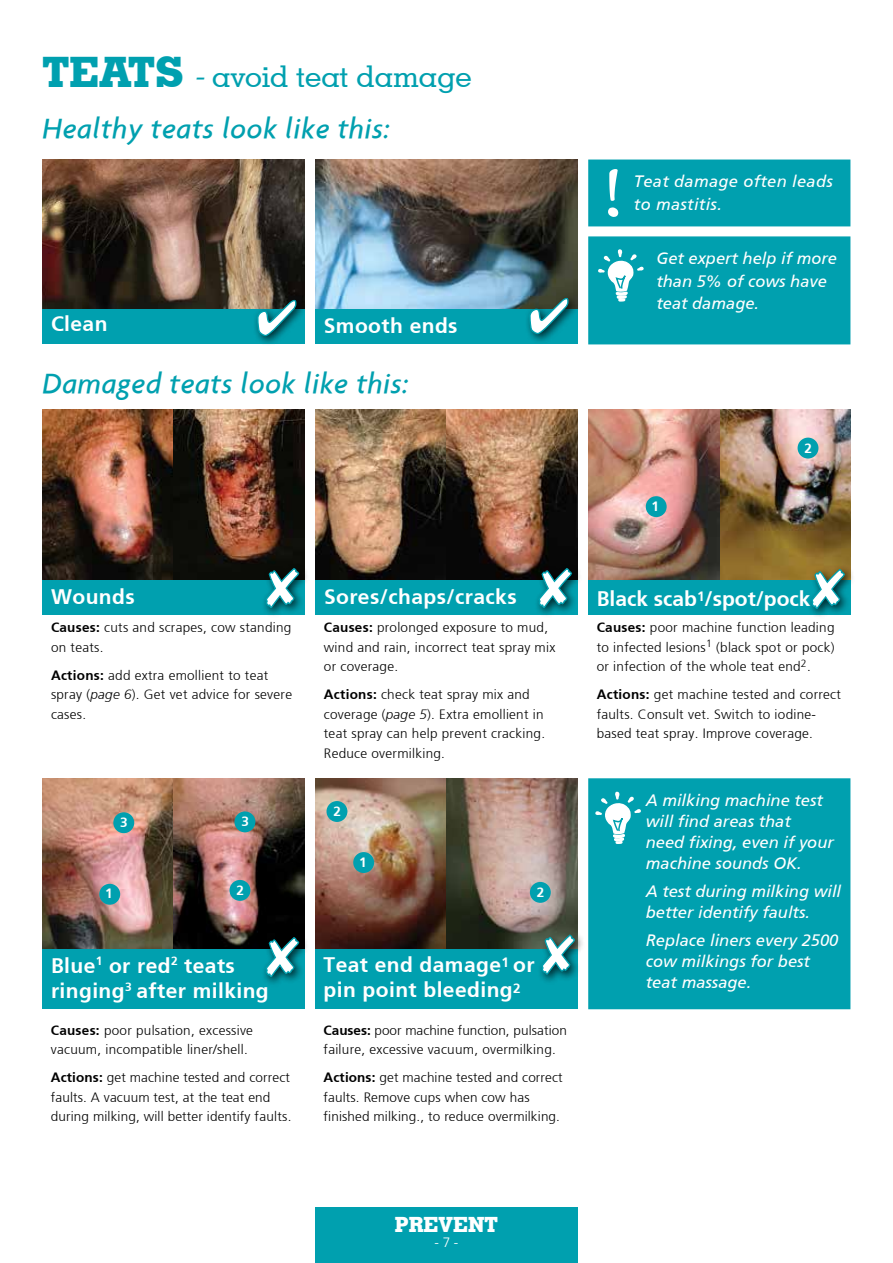
<style>
.page{position:relative;width:893px;height:1263px;background:#fff}
.page>*{position:absolute;margin:0;border:0;box-sizing:border-box;transform-origin:0 0}
.t1{font:italic 500 30px "Agenda";letter-spacing:.02em;color:#00a0af}
.t2{font:500 30px "Geometric Slab 703 BT";color:#00a0af}
.t3{font:700 21px/25.5px "Frutiger";letter-spacing:.02em;color:#fff}
.t4{font:700 21px "Frutiger";color:#fff}
.t5{font:700 21px "Geometric Slab 703 BT Xtra";color:#fff}
.t6{font:italic 16.5px/21px "Frutiger";color:#fff}
.t7{font:italic 16.5px/22.5px "Frutiger";letter-spacing:.02em;color:#fff}
.t8{font:300 13.5px/19.5px "Frutiger";letter-spacing:.02em;color:#000}
.t9{font:700 13.5px "Frutiger";color:#fff}
.t10{font:300 13.5px "Frutiger LT";color:#fff}
.s1{font-family:"Geometric Slab 703 BT Xtra";font-weight:700;font-size:42px}
.s2{font-family:"Agenda";font-style:italic}
.s3{font-weight:700}
.s4{font-style:italic}
</style>
<div class="page">
<div style="left:315px;top:1208px;width:262px;height:55px;background:#00a0af"></div>
<div style="left:315px;top:948px;width:263px;height:61px;background:#00a0af"></div>
<div style="left:43px;top:948px;width:262px;height:61px;background:#00a0af"></div>
<div style="left:589px;top:580px;width:262px;height:35px;background:#00a0af"></div>
<div style="left:315px;top:579px;width:263px;height:36px;background:#00a0af"></div>
<div style="left:43px;top:579px;width:262px;height:36px;background:#00a0af"></div>
<div style="left:315px;top:308px;width:263px;height:36px;background:#00a0af"></div>
<div style="left:43px;top:308px;width:262px;height:36px;background:#00a0af"></div>
<div style="left:588px;top:160px;width:262px;height:66px;background:#00a0af"></div>
<img style="left:43px;top:160px;width:262px;height:148px">
<img style="left:315px;top:160px;width:263px;height:148px">
<div style="left:252px;top:295px;width:55px;height:52px;background:#000;opacity:.75"></div>
<svg style="left:256px;top:299px;width:41px;height:38px"></svg>
<div style="left:525px;top:293px;width:54px;height:52px;background:#000;opacity:.75"></div>
<svg style="left:529px;top:297px;width:40px;height:38px"></svg>
<img style="left:43px;top:410px;width:131px;height:169px">
<img style="left:174px;top:410px;width:131px;height:169px">
<img style="left:720px;top:409px;width:130px;height:170px">
<img style="left:315px;top:409px;width:147px;height:170px">
<img style="left:446px;top:410px;width:132px;height:170px">
<img style="left:589px;top:409px;width:131px;height:170px">
<div style="left:261px;top:564px;width:48px;height:54px;background:#000;opacity:.75"></div>
<svg style="left:265px;top:567px;width:35px;height:42px"></svg>
<div style="left:534px;top:564px;width:48px;height:54px;background:#000;opacity:.75"></div>
<svg style="left:538px;top:567px;width:35px;height:42px"></svg>
<div style="left:806px;top:565px;width:49px;height:54px;background:#000;opacity:.75"></div>
<svg style="left:810px;top:568px;width:36px;height:42px"></svg>
<img style="left:315px;top:778px;width:131px;height:170px">
<img style="left:446px;top:778px;width:132px;height:170px">
<div style="left:537px;top:930px;width:48px;height:55px;background:#000;opacity:.75"></div>
<svg style="left:541px;top:934px;width:35px;height:41px"></svg>
<div style="left:353px;top:852px;width:21px;height:21px;background:#00a0af;border-radius:50%"></div>
<div style="left:326px;top:801px;width:21px;height:21px;background:#00a0af;border-radius:50%"></div>
<div style="left:530px;top:882px;width:21px;height:21px;background:#00a0af;border-radius:50%"></div>
<div style="left:646px;top:496px;width:21px;height:21px;background:#00a0af;border-radius:50%"></div>
<div style="left:797px;top:438px;width:21px;height:20px;background:#00a0af;border-radius:50%"></div>
<img style="left:43px;top:778px;width:130px;height:170px">
<img style="left:173px;top:778px;width:132px;height:170px">
<div style="left:261px;top:933px;width:48px;height:54px;background:#000;opacity:.75"></div>
<svg style="left:265px;top:936px;width:35px;height:42px"></svg>
<div style="left:99px;top:884px;width:21px;height:21px;background:#00a0af;border-radius:50%"></div>
<div style="left:234px;top:811px;width:21px;height:21px;background:#00a0af;border-radius:50%"></div>
<div style="left:113px;top:812px;width:21px;height:21px;background:#00a0af;border-radius:50%"></div>
<div style="left:229px;top:880px;width:21px;height:21px;background:#00a0af;border-radius:50%"></div>
<div style="left:588px;top:778px;width:262px;height:231px;background:#00a0af;border:2px solid #00a0af"></div>
<div style="left:588px;top:236px;width:262px;height:108px;background:#00a0af;border:2px solid #00a0af"></div>
<svg style="left:598px;top:249px;width:46px;height:53px"></svg>
<svg style="left:595px;top:791px;width:46px;height:53px"></svg>
<svg style="left:608px;top:169px;width:10px;height:48px"></svg>
<h1 class="t2" style="left:43px;top:58px;width:431px"><span class="s1">TEATS</span> <span class="s2">-</span> avoid teat damage</h1>
<h1 class="t1" style="left:43px;top:110px;width:349px">Healthy teats look like this:</h1>
<h2 class="t3" style="left:51px;top:311px;width:58px">Clean</h2>
<h2 class="t3" style="left:324px;top:313px;width:135px">Smooth ends</h2>
<h1 class="t1" style="left:43px;top:365px;width:367px">Damaged teats look like this:</h1>
<p class="t7" style="left:634px;top:170px;width:200px">Teat damage often leads to mastitis.</p>
<p class="t6" style="left:656px;top:247px;width:182px;line-height:22.5px">Get expert help if more than 5% of cows have teat damage.</p>
<p class="t9" style="left:651px;top:498px;width:9px">1</p>
<p class="t9" style="left:804px;top:440px;width:9px">2</p>
<h2 class="t3" style="left:51px;top:584px;width:85px">Wounds</h2>
<h2 class="t3" style="left:324px;top:584px;width:194px">Sores/chaps/cracks</h2>
<h2 class="t4" style="left:597px;top:586px;width:215px">Black scab<sup>1</sup>/spot/pock</h2>
<p class="t8" style="left:51px;top:618px;width:242px"><span class="s3">Causes:</span> cuts and scrapes, cow standing on teats.</p>
<p class="t8" style="left:51px;top:665px;width:243px"><span class="s3">Actions:</span> add extra emollient to teat spray (<span class="s4">page 6</span>). Get vet advice for severe cases.</p>
<p class="t8" style="left:324px;top:618px;width:233px"><span class="s3">Causes:</span> prolonged exposure to mud, wind and rain, incorrect teat spray mix or coverage.</p>
<p class="t8" style="left:324px;top:685px;width:223px"><span class="s3">Actions:</span> check teat spray mix and coverage (<span class="s4">page 5</span>). Extra emollient in teat spray can help prevent cracking.<br>Reduce overmilking.</p>
<p class="t8" style="left:597px;top:618px;width:239px;text-align:justify"><span class="s3">Causes:</span> poor machine function leading to infected lesions<sup>1</sup> (black spot or pock) or infection of the whole teat end<sup>2</sup>.</p>
<p class="t8" style="left:597px;top:685px;width:246px"><span class="s3">Actions:</span> get machine tested and correct faults. Consult vet. Switch to iodine&shy;based teat spray. Improve coverage.</p>
<p class="t9" style="left:120px;top:815px;width:9px">3</p>
<p class="t9" style="left:241px;top:814px;width:9px">3</p>
<p class="t9" style="left:333px;top:803px;width:9px">2</p>
<p class="t9" style="left:359px;top:854px;width:9px">1</p>
<p class="t9" style="left:105px;top:886px;width:9px">1</p>
<p class="t9" style="left:236px;top:882px;width:9px">2</p>
<p class="t9" style="left:537px;top:884px;width:9px">2</p>
<h2 class="t3" style="left:51px;top:952px;width:219px">Blue<sup>1</sup> or red<sup>2</sup> teats ringing<sup>3</sup> after milking</h2>
<h2 class="t3" style="left:324px;top:952px;width:213px">Teat end damage<sup>1</sup> or pin point bleeding<sup>2</sup></h2>
<p class="t6" style="left:646px;top:790px;width:189px">A milking machine test will find areas that<br>need fixing, even if your machine sounds OK.</p>
<p class="t6" style="left:646px;top:881px;width:197px">A test during milking will better identify faults.</p>
<p class="t6" style="left:646px;top:930px;width:194px">Replace liners every 2500 cow milkings for best teat massage.</p>
<p class="t8" style="left:51px;top:1020px;width:204px"><span class="s3">Causes:</span> poor pulsation, excessive vacuum, incompatible liner/shell.</p>
<p class="t8" style="left:51px;top:1068px;width:242px"><span class="s3">Actions:</span> get machine tested and correct faults. A vacuum test, at the teat end during milking, will better identify faults.</p>
<p class="t8" style="left:324px;top:1020px;width:245px"><span class="s3">Causes:</span> poor machine function, pulsation failure, excessive vacuum, overmilking.</p>
<p class="t8" style="left:324px;top:1068px;width:241px"><span class="s3">Actions:</span> get machine tested and correct faults. Remove cups when cow has finished milking., to reduce overmilking.</p>
<h2 class="t5" style="left:395px;top:1212px;width:104px">PREVENT</h2>
<p class="t10" style="left:434px;top:1235px;width:26px">- 7 -</p>
</div>
